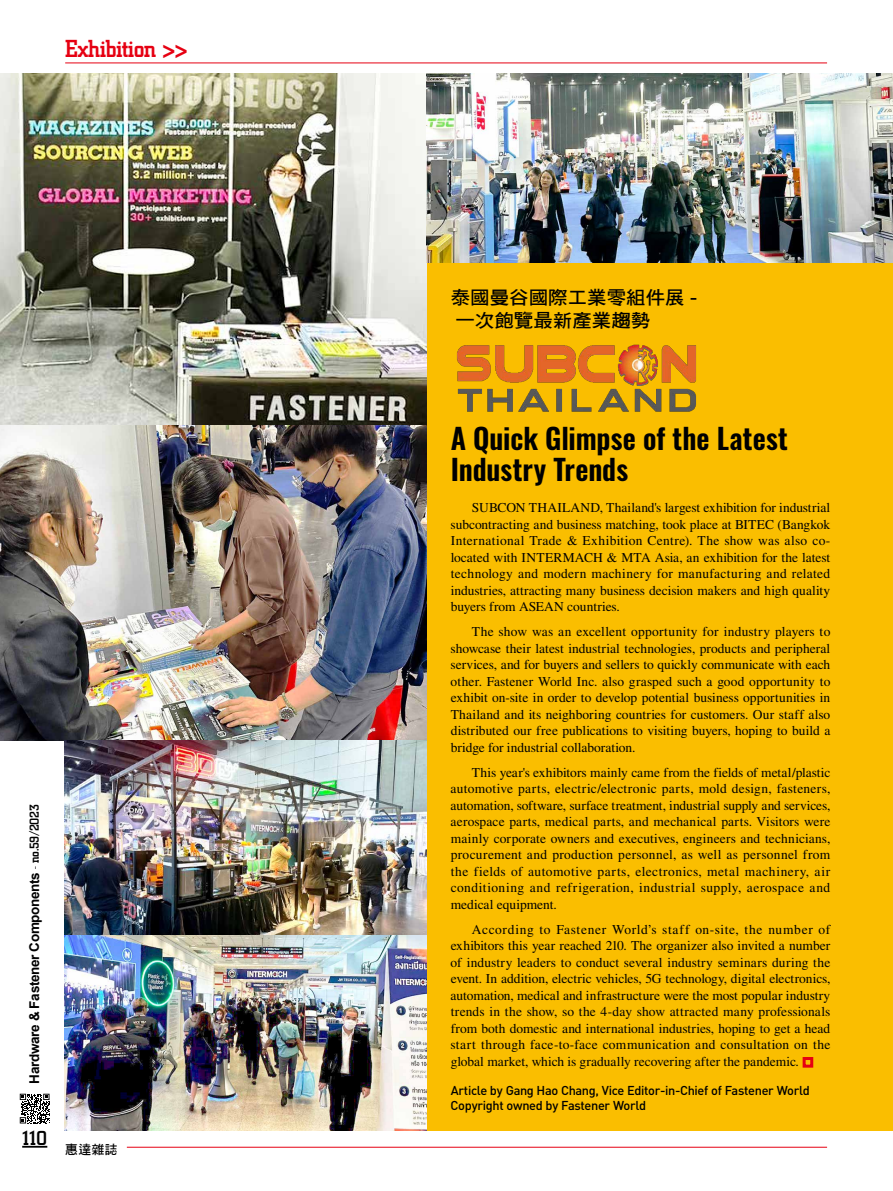
<style>
.page{position:relative;width:893px;height:1191px;background:#fff}
.page>*{position:absolute;margin:0;border:0;box-sizing:border-box;transform-origin:0 0}
.t1{font:600 28.5px/31.5px "Oswald";color:#000}
.t2{font:500 25.5px "City D";letter-spacing:-.025em;color:#e60012}
.t3{font:500 21px "City D";color:#000}
.t4{font:18.6px/22.5px "DF Hei Std W7";color:#000;scale:1.05 1}
.t5{font:13.5px/16.5px "Times LT Std";color:#000;text-align:justify}
.t6{font:700 13.5px "Arial";letter-spacing:-.025em;color:#000}
.t7{font:500 12.75px/15.3px "DIN Pro";letter-spacing:-.025em;color:#000}
.t8{font:12.75px "DF Hei Std W7";color:#000}
.s1{font-family:"City D";font-weight:500}
.s2{font-family:"DIN Pro";font-weight:500}
</style>
<div class="page">
<hr style="left:65px;top:63px;width:762px;height:1px;background:#e60012">
<hr style="left:22px;top:1145px;width:25px;height:2px;background:#000">
<hr style="left:127px;top:1147px;width:700px;height:1px;background:#e60012">
<svg style="left:20px;top:1093px;width:30px;height:30px"></svg>
<div style="left:426px;top:263px;width:467px;height:868px;background:#fabe00"></div>
<img style="left:457px;top:344px;width:239px;height:68px">
<div style="left:803px;top:1057px;width:10px;height:10px;border:3px solid #e60012"></div>
<img style="left:0;top:73px;width:426px;height:667px">
<img style="left:426px;top:73px;width:467px;height:190px">
<img style="left:64px;top:740px;width:362px;height:391px">
<h2 class="t2" style="left:65px;top:35px;width:124px">Exhibition &gt;&gt;</h2>
<p class="t6" style="left:25px;top:1083px;width:281px;rotate:-90deg">Hardware &amp; Fastener Components <span class="s1">- no.59/2023</span></p>
<h3 class="t3" style="left:22px;top:1126px;width:27px">110</h3>
<p class="t8" style="left:65px;top:1142px;width:54px">惠達雜誌</p>
<h3 class="t4" style="left:451px;top:286px;width:237px">泰國曼谷國際工業零組件展 <span class="s2">-</span>一次飽覽最新產業趨勢</h3>
<h1 class="t1" style="left:451px;top:424px;width:339px">A Quick Glimpse of the Latest<br>Industry Trends</h1>
<p class="t5" style="left:451px;top:499px;width:381px;text-indent:21px">SUBCON THAILAND, Thailand's largest exhibition for industrial subcontracting and business matching, took place at BITEC (Bangkok International Trade &amp; Exhibition Centre). The show was also co&shy;located with INTERMACH &amp; MTA Asia, an exhibition for the latest technology and modern machinery for manufacturing and related industries, attracting many business decision makers and high quality buyers from ASEAN countries.</p>
<p class="t5" style="left:451px;top:623px;width:381px;text-indent:21px">The show was an excellent opportunity for industry players to showcase their latest industrial technologies, products and peripheral services, and for buyers and sellers to quickly communicate with each other. Fastener World Inc. also grasped such a good opportunity to exhibit on-site in order to develop potential business opportunities in Thailand and its neighboring countries for customers. Our staff also distributed our free publications to visiting buyers, hoping to build a bridge for industrial collaboration.</p>
<p class="t5" style="left:451px;top:764px;width:381px;text-indent:21px">This year's exhibitors mainly came from the fields of metal/plastic automotive parts, electric/electronic parts, mold design, fasteners, automation, software, surface treatment, industrial supply and services, aerospace parts, medical parts, and mechanical parts. Visitors were mainly corporate owners and executives, engineers and technicians, procurement and production personnel, as well as personnel from the fields of automotive parts, electronics, metal machinery, air conditioning and refrigeration, industrial supply, aerospace and medical equipment.</p>
<p class="t5" style="left:451px;top:921px;width:381px;text-indent:21px">According to Fastener World’s staff on-site, the number of exhibitors this year reached 210. The organizer also invited a number of industry leaders to conduct several industry seminars during the event. In addition, electric vehicles, 5G technology, digital electronics, automation, medical and infrastructure were the most popular industry trends in the show, so the 4-day show attracted many professionals from both domestic and international industries, hoping to get a head start through face-to-face communication and consultation on the global market, which is gradually recovering after the pandemic.</p>
<p class="t7" style="left:451px;top:1081px;width:361px">Article by Gang Hao Chang, Vice Editor-in-Chief of Fastener World<br>Copyright owned by Fastener World</p>
</div>
